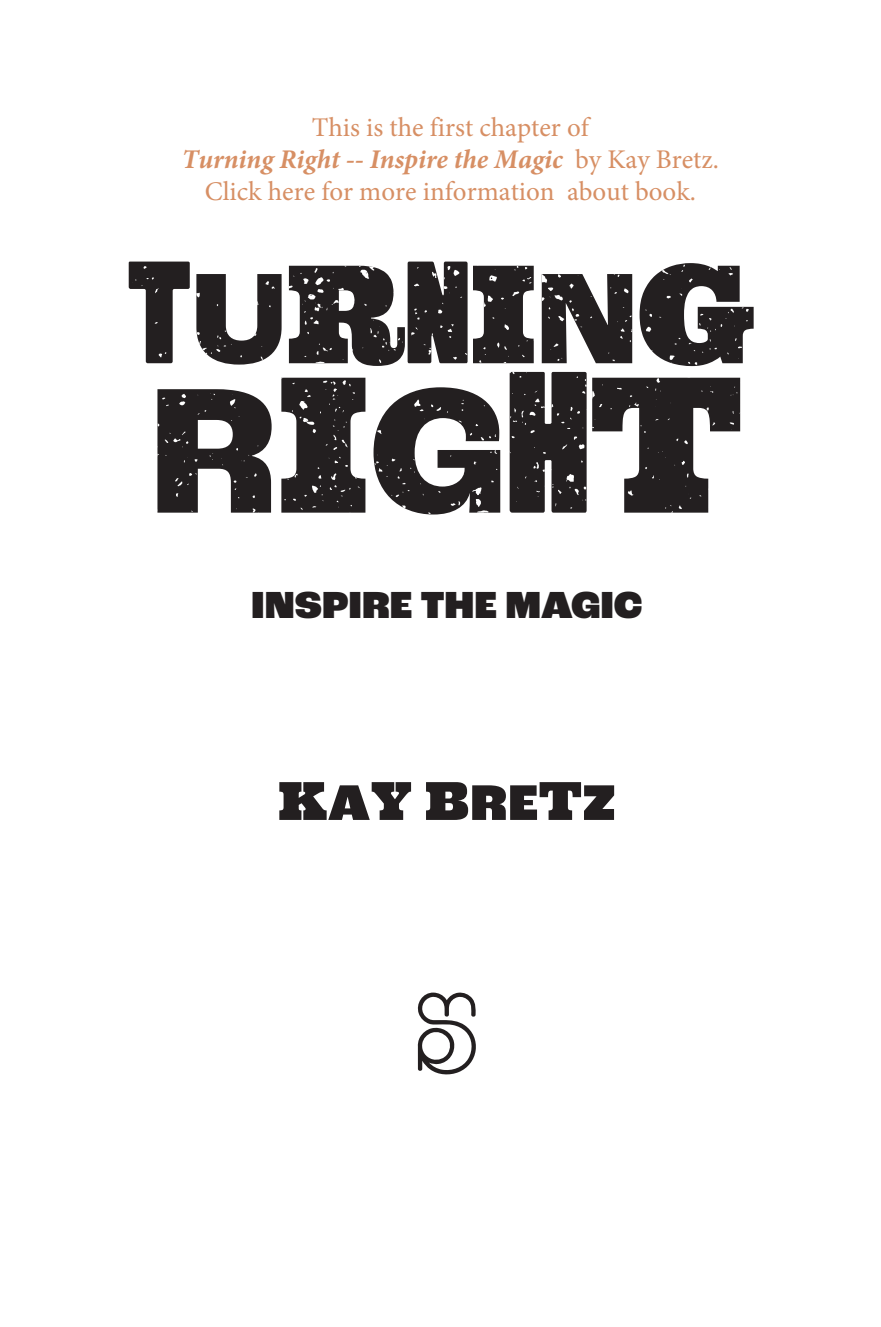
<style>
.page{position:relative;width:881px;height:1327px;background:#fff}
.page>*{position:absolute;margin:0;border:0;box-sizing:border-box;transform-origin:0 0}
.t1{font:52.65px "Ultra";color:#231f20}
.t2{font:900 39.6px "Roc Grotesk";color:#231f20}
.t3{font:27px/32.4px "Minion Pro";color:#d78f64;text-align:center}
.s1{font-weight:700;font-style:italic}
.s2{font-family:"Roc Grotesk";font-weight:900}
</style>
<div class="page">
<svg style="left:417px;top:992px;width:58px;height:82px"></svg>
<svg style="left:157px;top:366px;width:584px;height:148px;fill:#231f20"></svg>
<img style="left:129px;top:261px;width:624px;height:105px">
<p class="t3" style="left:182px;top:111px;width:538px">This is the first chapter of<br><span class="s1">Turning Right -- Inspire the Magic</span> by Kay Bretz.<br>Click here for more information about book.</p>
<p class="t2" style="left:251px;top:580px;width:392px">INSPIRE THE MAGIC</p>
<p class="t1" style="left:278px;top:767px;width:338px">K<span class="s2">A</span>Y B<span class="s2">RE</span>T<span class="s2">Z</span></p>
</div>
